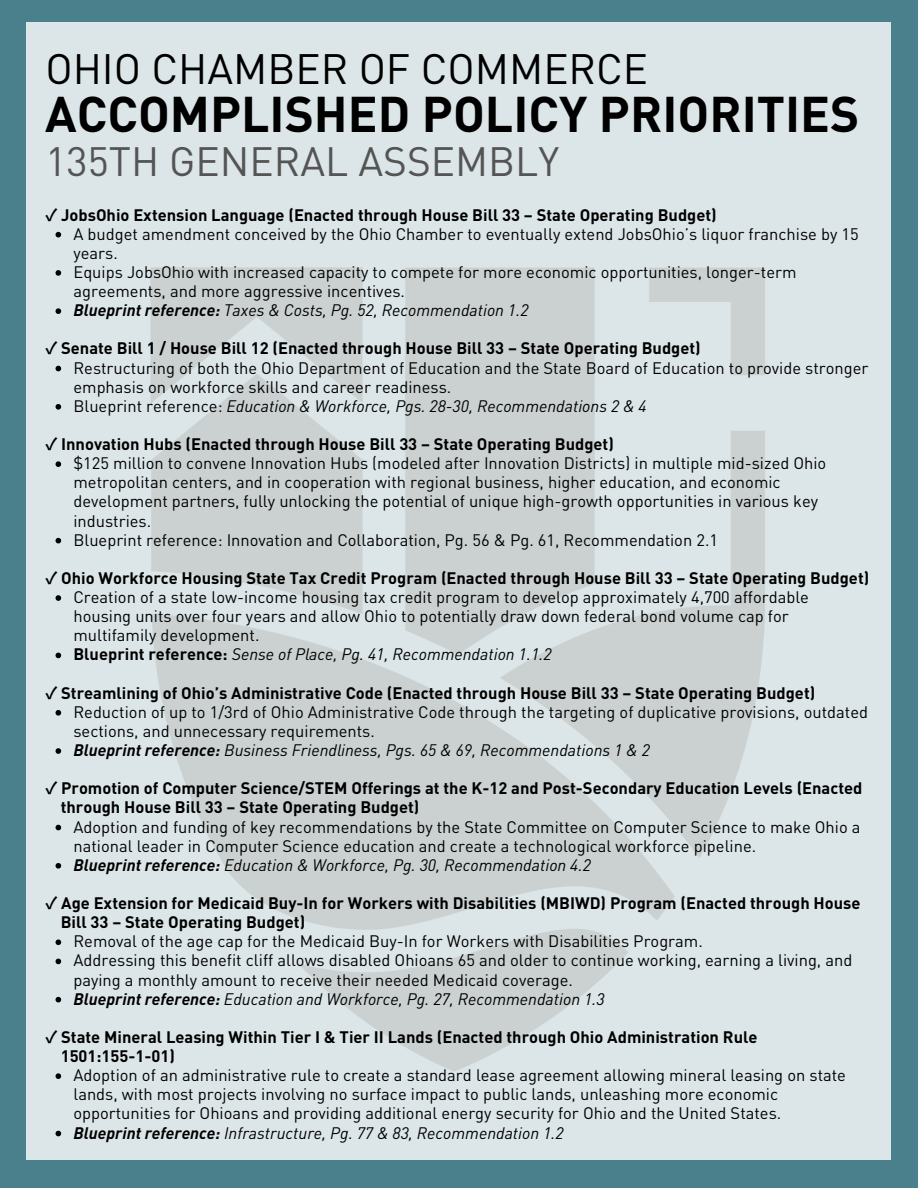
<style>
.page{position:relative;width:918px;height:1188px;background:#fff}
.page>*{position:absolute;margin:0;border:0;box-sizing:border-box;transform-origin:0 0}
.t1{font:700 49.5px "DINOT";color:#000}
.t2{font:42px "DINOT";color:#000}
.t3{font:40.5px "DINOT";color:#545454}
.t4{font:16.5px/19.2px "DINOT";color:#000}
.t5{font:700 16.5px/19.2px "DINOT";color:#000}
.t6{font:italic 16.5px "DINOT";color:#000}
.s1{font-family:"Noto Sans CJ Ksc"}
.s2{font-weight:700}
.s3{font-style:normal}
.s4{font-weight:700;font-style:normal}
</style>
<div class="page">
<img style="left:0;top:0;width:918px;height:1188px">
<svg style="left:56px;top:232px;width:5px;height:5px"></svg>
<svg style="left:56px;top:270px;width:5px;height:6px"></svg>
<svg style="left:56px;top:308px;width:5px;height:6px"></svg>
<svg style="left:56px;top:366px;width:5px;height:5px"></svg>
<svg style="left:56px;top:404px;width:5px;height:6px"></svg>
<svg style="left:56px;top:461px;width:5px;height:6px"></svg>
<svg style="left:56px;top:538px;width:5px;height:5px"></svg>
<svg style="left:56px;top:595px;width:5px;height:6px"></svg>
<svg style="left:56px;top:653px;width:5px;height:5px"></svg>
<svg style="left:56px;top:710px;width:5px;height:6px"></svg>
<svg style="left:56px;top:748px;width:5px;height:6px"></svg>
<svg style="left:56px;top:825px;width:5px;height:5px"></svg>
<svg style="left:56px;top:863px;width:5px;height:6px"></svg>
<svg style="left:56px;top:939px;width:5px;height:6px"></svg>
<svg style="left:56px;top:959px;width:5px;height:5px"></svg>
<svg style="left:56px;top:997px;width:5px;height:5px"></svg>
<svg style="left:56px;top:1073px;width:5px;height:6px"></svg>
<svg style="left:56px;top:1131px;width:5px;height:5px"></svg>
<p class="t2" style="left:45px;top:40px;width:604px">OHIO CHAMBER OF COMMERCE</p>
<h2 class="t1" style="left:45px;top:81px;width:816px">ACCOMPLISHED POLICY PRIORITIES</h2>
<p class="t3" style="left:45px;top:134px;width:515px">135TH GENERAL ASSEMBLY</p>
<h1 class="t5" style="left:45px;top:204px;width:673px"><span class="s1">✓</span> JobsOhio Extension Language (Enacted through House Bill 33 – State Operating Budget)</h1>
<h2 class="t4" style="left:73px;top:223px;width:787px">A budget amendment conceived by the Ohio Chamber to eventually extend JobsOhio’s liquor franchise by 15 years.</h2>
<h3 class="t4" style="left:73px;top:262px;width:725px">Equips JobsOhio with increased capacity to compete for more economic opportunities, longer-term agreements, and more aggressive incentives.</h3>
<p class="t6" style="left:73px;top:299px;width:457px"><span class="s2">Blueprint reference:</span> Taxes &amp; Costs, Pg. 52, Recommendation 1.2</p>
<p class="t5" style="left:45px;top:338px;width:657px"><span class="s1">✓</span> Senate Bill 1 / House Bill 12 (Enacted through House Bill 33 – State Operating Budget)</p>
<p class="t4" style="left:73px;top:357px;width:797px">Restructuring of both the Ohio Department of Education and the State Board of Education to provide stronger emphasis on workforce skills and career readiness.</p>
<h3 class="t6" style="left:73px;top:395px;width:575px"><span class="s3">Blueprint reference:</span> Education &amp; Workforce, Pgs. 28-30, Recommendations 2 &amp; 4</h3>
<p class="t5" style="left:45px;top:434px;width:570px"><span class="s1">✓</span> Innovation Hubs (Enacted through House Bill 33 – State Operating Budget)</p>
<p class="t4" style="left:73px;top:453px;width:754px">$125 million to convene Innovation Hubs (modeled after Innovation Districts) in multiple mid-sized Ohio metropolitan centers, and in cooperation with regional business, higher education, and economic development partners, fully unlocking the potential of unique high-growth opportunities in various key industries.</p>
<h3 class="t4" style="left:73px;top:529px;width:646px">Blueprint reference: Innovation and Collaboration, Pg. 56 &amp; Pg. 61, Recommendation 2.1</h3>
<p class="t5" style="left:45px;top:568px;width:825px"><span class="s1">✓</span> Ohio Workforce Housing State Tax Credit Program (Enacted through House Bill 33 – State Operating Budget)</p>
<p class="t4" style="left:73px;top:587px;width:737px">Creation of a state low-income housing tax credit program to develop approximately 4,700 affordable housing units over four years and allow Ohio to potentially draw down federal bond volume cap for multifamily development.</p>
<h3 class="t6" style="left:73px;top:643px;width:480px"><span class="s4">Blueprint reference:</span> Sense of Place, Pg. 41, Recommendation 1.1.2</h3>
<p class="t5" style="left:45px;top:682px;width:771px"><span class="s1">✓</span> Streamlining of Ohio’s Administrative Code (Enacted through House Bill 33 – State Operating Budget)</p>
<p class="t4" style="left:73px;top:702px;width:796px">Reduction of up to 1/3rd of Ohio Administrative Code through the targeting of duplicative provisions, outdated sections, and unnecessary requirements.</p>
<h3 class="t6" style="left:73px;top:739px;width:578px"><span class="s2">Blueprint reference:</span> Business Friendliness, Pgs. 65 &amp; 69, Recommendations 1 &amp; 2</h3>
<p class="t5" style="left:61px;top:778px;width:803px;text-indent:-15px"><span class="s1">✓</span> Promotion of Computer Science/STEM Offerings at the K-12 and Post-Secondary Education Levels (Enacted through House Bill 33 – State Operating Budget)</p>
<p class="t4" style="left:73px;top:816px;width:789px">Adoption and funding of key recommendations by the State Committee on Computer Science to make Ohio a national leader in Computer Science education and create a technological workforce pipeline.</p>
<h3 class="t6" style="left:73px;top:854px;width:519px"><span class="s2">Blueprint reference:</span> Education &amp; Workforce, Pg. 30, Recommendation 4.2</h3>
<p class="t5" style="left:61px;top:893px;width:801px;text-indent:-15px"><span class="s1">✓</span> Age Extension for Medicaid Buy-In for Workers with Disabilities (MBIWD) Program (Enacted through House<br>Bill 33 – State Operating Budget)</p>
<p class="t4" style="left:73px;top:931px;width:631px">Removal of the age cap for the Medicaid Buy-In for Workers with Disabilities Program.</p>
<h3 class="t4" style="left:73px;top:950px;width:780px">Addressing this benefit cliff allows disabled Ohioans 65 and older to continue working, earning a living, and paying a monthly amount to receive their needed Medicaid coverage.</h3>
<p class="t6" style="left:73px;top:988px;width:533px"><span class="s2">Blueprint reference:</span> Education and Workforce, Pg. 27, Recommendation 1.3</p>
<p class="t5" style="left:61px;top:1027px;width:698px;text-indent:-15px"><span class="s1">✓</span> State Mineral Leasing Within Tier I &amp; Tier II Lands (Enacted through Ohio Administration Rule<br>1501:155-1-01)</p>
<p class="t4" style="left:73px;top:1065px;width:774px">Adoption of an administrative rule to create a standard lease agreement allowing mineral leasing on state lands, with most projects involving no surface impact to public lands, unleashing more economic opportunities for Ohioans and providing additional energy security for Ohio and the United States.</p>
<h3 class="t6" style="left:73px;top:1121px;width:492px"><span class="s2">Blueprint reference:</span> Infrastructure, Pg. 77 &amp; 83, Recommendation 1.2</h3>
</div>
